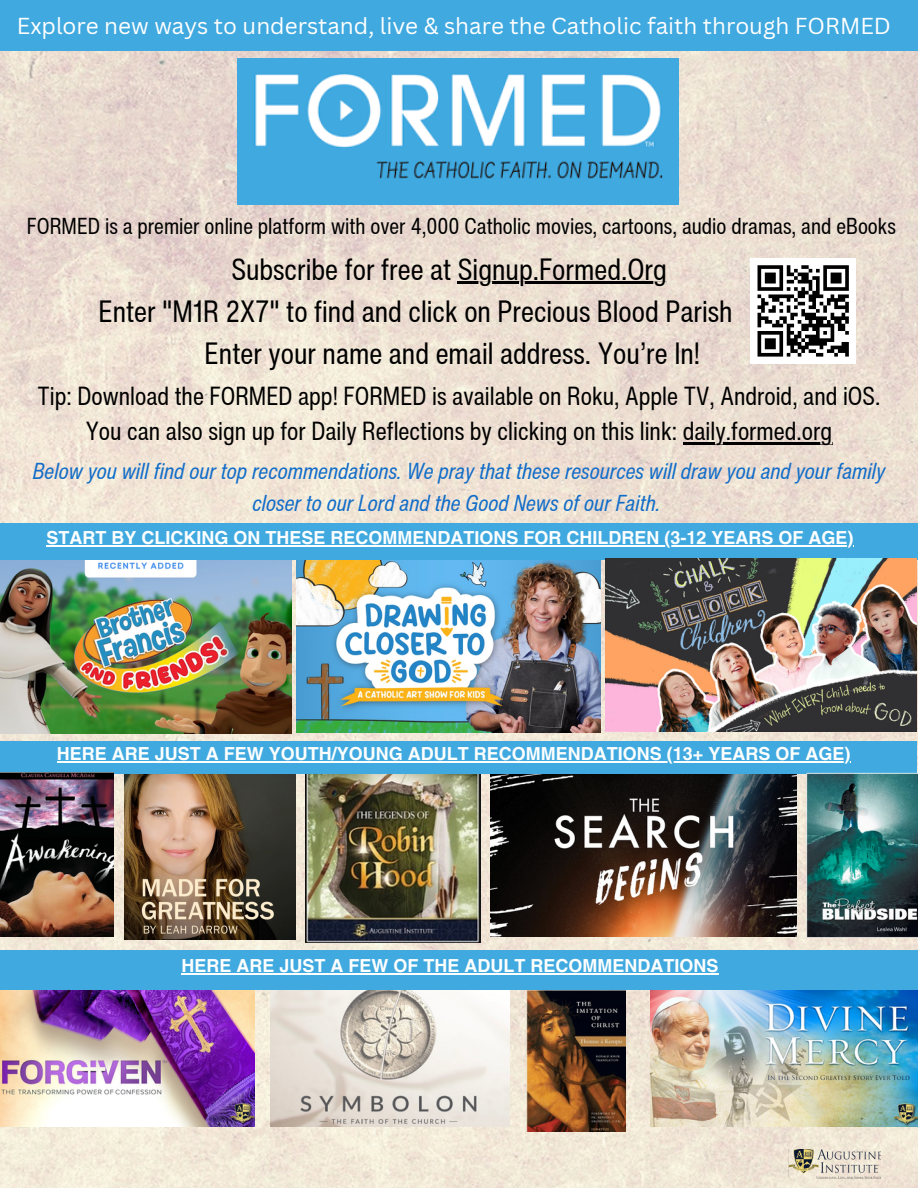
<style>
.page{position:relative;width:918px;height:1188px;background:#fff}
.page>*{position:absolute;margin:0;border:0;box-sizing:border-box;transform-origin:0 0}
.t1{font:condensed 30px/42px "Helvetica Now Text";color:#000}
.t2{font:condensed 25.5px "Helvetica Now Text";color:#000}
.t3{font:italic condensed 22.5px/31.5px "Helvetica Now Text";color:#126dc8;text-align:center}
.t4{font:condensed 22.5px "Helvetica Now Text";color:#000}
.t5{font:22.5px "Canva Sans";color:#fff}
.t6{font:700 18px "Helvetica LT Pro";color:#fdfefe}
.t7{font:700 18px "Helvetica LT Pro";color:#fdfeff}
</style>
<div class="page">
<img style="left:0;top:51px;width:918px;height:1137px">
<img style="left:297px;top:559px;width:303px;height:173px">
<img style="left:0;top:559px;width:292px;height:175px">
<div style="left:0;top:523px;width:918px;height:36px;background:#40a9df"></div>
<img style="left:305px;top:774px;width:176px;height:169px">
<div style="left:0;top:0;width:918px;height:51px;background:#40a9df"></div>
<img style="left:238px;top:58px;width:441px;height:146px">
<img style="left:789px;top:1149px;width:92px;height:29px">
<hr style="left:458px;top:281px;width:209px;height:3px;background:#000">
<hr style="left:683px;top:442px;width:149px;height:2px;background:#000">
<div style="left:750px;top:258px;width:106px;height:106px;background:#fff"></div>
<svg style="left:758px;top:265px;width:91px;height:92px"></svg>
<img style="left:125px;top:774px;width:171px;height:165px">
<div style="left:0;top:742px;width:917px;height:32px;background:#40a9df"></div>
<img style="left:491px;top:775px;width:306px;height:162px">
<img style="left:0;top:990px;width:254px;height:137px">
<img style="left:650px;top:990px;width:268px;height:137px">
<img style="left:803px;top:769px;width:115px;height:172px">
<img style="left:525px;top:991px;width:101px;height:140px">
<img style="left:271px;top:990px;width:238px;height:136px">
<div style="left:0;top:950px;width:918px;height:40px;background:#40a9df"></div>
<img style="left:605px;top:558px;width:312px;height:173px">
<img style="left:0;top:773px;width:114px;height:164px">
<hr style="left:47px;top:546px;width:807px;height:1px;background:#fdfeff">
<hr style="left:57px;top:761px;width:793px;height:1px;background:#fdfefe">
<hr style="left:182px;top:973px;width:537px;height:1px;background:#fdfefe">
<p class="t5" style="left:17px;top:10px;width:876px">Explore new ways to understand, live &amp; share the Catholic faith through FORMED</p>
<h3 class="t4" style="left:27px;top:209px;width:871px">FORMED is a premier online platform with over 4,000 Catholic movies, cartoons, audio dramas, and eBooks</h3>
<p class="t1" style="left:231px;top:247px;width:437px">Subscribe for free at Signup.Formed.Org</p>
<p class="t1" style="left:205px;top:289px;width:529px;text-indent:-106px">Enter "M1R 2X7" to find and click on Precious Blood Parish<br>Enter your name and email address. You’re In!</p>
<p class="t2" style="left:38px;top:377px;width:844px">Tip: Download the FORMED app! FORMED is available on Roku, Apple TV, Android, and iOS.</p>
<p class="t2" style="left:86px;top:412px;width:748px">You can also sign up for Daily Reflections by clicking on this link: daily.formed.org</p>
<p class="t3" style="left:33px;top:455px;width:854px">Below you will find our top recommendations. We pray that these resources will draw you and your family closer to our Lord and the Good News of our Faith.</p>
<p class="t7" style="left:47px;top:532px;width:809px">START BY CLICKING ON THESE RECOMMENDATIONS FOR CHILDREN (3-12 YEARS OF AGE)</p>
<p class="t6" style="left:57px;top:747px;width:795px">HERE ARE JUST A FEW YOUTH/YOUNG ADULT RECOMMENDATIONS (13+ YEARS OF AGE)</p>
<p class="t6" style="left:182px;top:959px;width:539px">HERE ARE JUST A FEW OF THE ADULT RECOMMENDATIONS</p>
</div>
